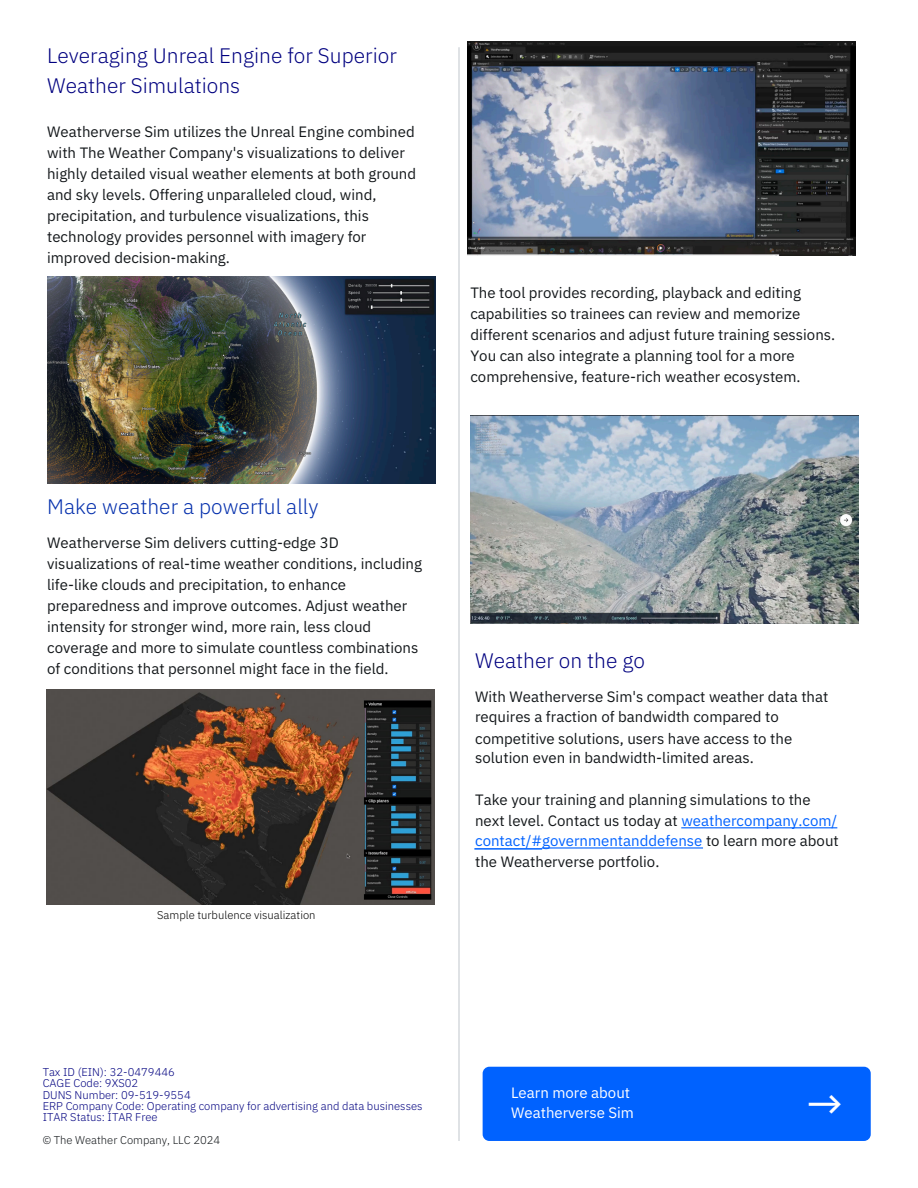
<style>
.page{position:relative;width:918px;height:1188px;background:#fff}
.page>*{position:absolute;margin:0;border:0;box-sizing:border-box;transform-origin:0 0}
.t1{font:45px "IBM Plex Sans";color:#fff}
.body{font:300 21px/29.4px "IBM Plex Sans";color:#000080}
.body-2{font:300 21px "IBM Plex Sans";color:#0530ad}
.body-3{font:15px/21px "IBM Plex Sans";color:#13171a}
.body-4{font:15px/20.4px "IBM Plex Sans";color:#fff}
.t2{font:300 11.25px/11.2px "IBM Plex Sans";color:#000080}
.t3{font:300 11.25px "IBM Plex Sans";color:#000}
.t4{font:300 11.25px "IBM Plex Sans";color:#13171a}
.s1{color:#0062ff}
</style>
<div class="page">
<img style="left:468px;top:41px;width:388px;height:215px">
<img style="left:47px;top:690px;width:388px;height:214px">
<img style="left:47px;top:276px;width:388px;height:208px">
<div style="left:483px;top:1067px;width:388px;height:74px;background:#0062ff;border-radius:7px"></div>
<hr style="left:459px;top:47px;width:1px;height:1094px;background:#c1c7cd">
<img style="left:470px;top:416px;width:388px;height:207px">
<hr style="left:681px;top:828px;width:156px;height:1px;background:#0062ff">
<hr style="left:542px;top:848px;width:161px;height:1px;background:#0062ff">
<hr style="left:474px;top:849px;width:68px;height:1px;background:#0062ff">
<p class="body" style="left:47px;top:39px;width:351px">Leveraging Unreal Engine for Superior<br>Weather Simulations</p>
<p class="body-3" style="left:47px;top:119px;width:371px">Weatherverse Sim utilizes the Unreal Engine combined with The Weather Company's visualizations to deliver highly detailed visual weather elements at both ground and sky levels. Offering unparalleled cloud, wind, precipitation, and turbulence visualizations, this technology provides personnel with imagery for improved decision-making.</p>
<p class="body-2" style="left:47px;top:491px;width:273px">Make weather a powerful ally</p>
<p class="body-3" style="left:47px;top:531px;width:376px">Weatherverse Sim delivers cutting-edge 3D visualizations of real-time weather conditions, including life-like clouds and precipitation, to enhance preparedness and improve outcomes. Adjust weather intensity for stronger wind, more rain, less cloud coverage and more to simulate countless combinations of conditions that personnel might face in the field.</p>
<p class="t3" style="left:157px;top:906px;width:160px">Sample turbulence visualization</p>
<p class="body-3" style="left:470px;top:281px;width:366px">The tool provides recording, playback and editing capabilities so trainees can review and memorize different scenarios and adjust future training sessions.<br>You can also integrate a planning tool for a more comprehensive, feature-rich weather ecosystem.</p>
<p class="body" style="left:475px;top:644px;width:171px">Weather on the go</p>
<p class="body-3" style="left:475px;top:685px;width:355px;line-height:20.5px">With Weatherverse Sim's compact weather data that requires a fraction of bandwidth compared to competitive solutions, users have access to the solution even in bandwidth-limited areas.</p>
<p class="body-3" style="left:475px;top:788px;width:365px;line-height:20.5px">Take your training and planning simulations to the next level. Contact us today at <span class="s1">weathercompany.com/ contact/#governmentanddefense</span> to learn more about the Weatherverse portfolio.</p>
<p class="t2" style="left:43px;top:1066px;width:381px">Tax ID (EIN): 32-0479446<br>CAGE Code: 9XS02<br>DUNS Number: 09-519-9554<br>ERP Company Code: Operating company for advertising and data businesses<br>ITAR Status: ITAR Free</p>
<p class="t4" style="left:43px;top:1131px;width:179px">© The Weather Company, LLC 2024</p>
<p class="body-4" style="left:511px;top:1081px;width:124px">Learn more about<br>Weatherverse Sim</p>
<p class="t1" style="left:806px;top:1070px;width:38px">→</p>
</div>
